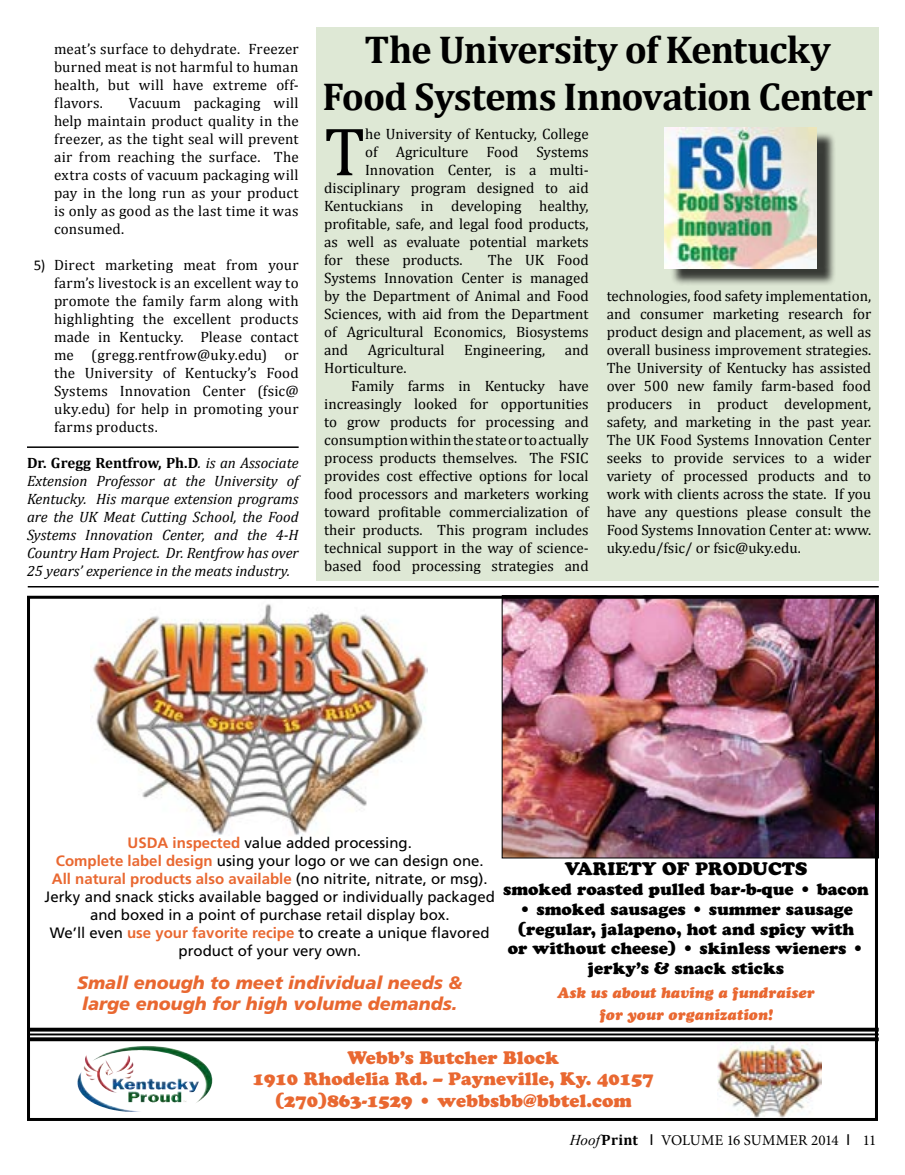
<style>
.page{position:relative;width:905px;height:1175px;background:#fff}
.page>*{position:absolute;margin:0;border:0;box-sizing:border-box;transform-origin:0 0}
.t1{font:69px "Cambria";color:#000}
.t2{font:700 39px/46.8px "Cambria";letter-spacing:-.025em;color:#000;text-align:center}
.t3{font:18px/21.6px "Cooper Black Std";color:#e96831;text-align:center}
.t4{font:italic 900 18px/21.6px "Frutiger";color:#e96831}
.t5{font:18px "Cooper Black Std";color:#000}
.t6{font:16.5px/19.8px "Cooper Black Std";color:#000;text-align:center}
.t7{font:15px/18px "Cambria";color:#000;text-align:justify}
.t8{font:15px/18px "Frutiger";color:#000;text-align:center}
.t9{font:italic 15px/18px "Cambria";color:#000;text-align:justify}
.t10{font:italic 15px/21.6px "Cooper Black Std";color:#e96831;text-align:center}
.t11{font:15px "Minion Pro";letter-spacing:-.005em;color:#000}
.s1{font-family:"Calibri"}
.s2{font-weight:700;font-style:normal}
.s3{font-weight:700;color:#e96831}
.s4{font-family:"Times New Roman";font-style:italic}
.s5{font-family:"Cambria";font-weight:700}
.s6{font-family:"Arial"}
</style>
<div class="page">
<div style="left:317px;top:27px;width:561px;height:553px;background:#dee8d5"></div>
<img style="left:90px;top:604px;width:337px;height:232px">
<img style="left:502px;top:595px;width:376px;height:261px">
<svg style="left:32px;top:1027px;width:842px;height:4px;background:#2e2e2e"></svg>
<hr style="left:28px;top:1033px;width:850px;height:2px;background:#000">
<svg style="left:32px;top:1037px;width:842px;height:4px;background:#171717"></svg>
<img style="left:93px;top:1046px;width:95px;height:15px">
<img style="left:717px;top:1042px;width:104px;height:74px">
<div style="left:28px;top:596px;width:850px;height:524px;border:3px solid #000"></div>
<hr style="left:28px;top:586px;width:850px;height:1px;background:#000">
<div style="left:670px;top:131px;width:165px;height:154px;background:#000;opacity:.75"></div>
<img style="left:664px;top:128px;width:152px;height:140px">
<hr style="left:27px;top:446px;width:271px;height:2px;background:#000">
<p class="t7" style="left:54px;top:40px;width:246px">meat’s surface to dehydrate. Freezer burned meat is not harmful to human health, but will have extreme off&shy;flavors.</p>
<p class="t7" style="left:54px;top:94px;width:246px;text-indent:75px">Vacuum packaging will help maintain product quality in the freezer, as the tight seal will prevent air from reaching the surface. The extra costs of vacuum packaging will pay in the long run as your product is only as good as the last time it was consumed.</p>
<p class="t7" style="left:54px;top:256px;width:246px;text-indent:-20px"><span class="s1">5)</span> Direct marketing meat from your farm’s livestock is an excellent way to promote the family farm along with highlighting the excellent products made in Kentucky. Please contact me (gregg.rentfrow@uky.edu) or the University of Kentucky’s Food Systems Innovation Center (fsic@ uky.edu) for help in promoting your farms products.</p>
<p class="t9" style="left:27px;top:453px;width:273px"><span class="s2">Dr. Gregg Rentfrow, Ph.D</span>. is an Associate Extension Professor at the University of Kentucky. His marque extension programs are the UK Meat Cutting School, the Food Systems Innovation Center, and the 4-H Country Ham Project. Dr. Rentfrow has over 25 years’ experience in the meats industry.</p>
<h2 class="t2" style="left:322px;top:25px;width:552px">The University of Kentucky<br>Food Systems Innovation Center</h2>
<h1 class="t1" style="left:324px;top:111px;width:42px">T</h1>
<p class="t7" style="left:365px;top:125px;width:225px">he University of Kentucky, College</p>
<p class="t7" style="left:365px;top:143px;width:225px">of Agriculture Food Systems</p>
<p class="t7" style="left:365px;top:161px;width:225px">Innovation Center, is a multi-</p>
<p class="t7" style="left:324px;top:179px;width:266px">disciplinary program designed to aid</p>
<p class="t7" style="left:324px;top:197px;width:266px">Kentuckians in developing healthy,</p>
<p class="t7" style="left:324px;top:215px;width:266px">profitable, safe, and legal food products,</p>
<p class="t7" style="left:324px;top:233px;width:266px">as well as evaluate potential markets</p>
<p class="t7" style="left:324px;top:251px;width:140px">for these products.</p>
<p class="t7" style="left:324px;top:251px;width:266px;text-indent:164px">The UK Food Systems Innovation Center is managed by the Department of Animal and Food Sciences, with aid from the Department of Agricultural Economics, Biosystems and</p>
<p class="t7" style="left:368px;top:341px;width:78px">Agricultural</p>
<p class="t7" style="left:464px;top:341px;width:82px">Engineering,</p>
<p class="t7" style="left:564px;top:341px;width:26px">and</p>
<p class="t7" style="left:324px;top:359px;width:84px">Horticulture.</p>
<p class="t7" style="left:351px;top:377px;width:239px">Family farms in Kentucky have</p>
<p class="t7" style="left:324px;top:395px;width:266px">increasingly looked for opportunities</p>
<p class="t7" style="left:324px;top:413px;width:266px">to grow products for processing and</p>
<p class="t7" style="left:324px;top:431px;width:266px">consumption within the state or to actually</p>
<p class="t7" style="left:324px;top:449px;width:266px">process products themselves. The FSIC</p>
<p class="t7" style="left:324px;top:467px;width:266px">provides cost effective options for local</p>
<p class="t7" style="left:324px;top:485px;width:266px">food processors and marketers working</p>
<p class="t7" style="left:324px;top:503px;width:266px">toward profitable commercialization of</p>
<p class="t7" style="left:324px;top:521px;width:266px">their products. This program includes</p>
<p class="t7" style="left:324px;top:539px;width:266px">technical support in the way of science-</p>
<p class="t7" style="left:324px;top:557px;width:266px">based food processing strategies and</p>
<p class="t7" style="left:606px;top:287px;width:266px">technologies, food safety implementation, and consumer marketing research for product design and placement, as well as overall business improvement strategies.<br>The University of Kentucky has assisted over 500 new family farm-based food producers in product development, safety, and marketing in the past year.<br>The UK Food Systems Innovation Center seeks to provide services to a wider variety of processed products and to work with clients across the state. If you have any questions please consult the Food Systems Innovation Center at: www. uky.edu/fsic/ or fsic@uky.edu.</p>
<p class="t8" style="left:45px;top:834px;width:452px"><span class="s3">USDA inspected</span> value added processing.<br><span class="s3">Complete label design</span> using your logo or we can design one.<br><span class="s3">All natural products also available</span> (no nitrite, nitrate, or msg).<br>Jerky and snack sticks available bagged or individually packaged and boxed in a point of purchase retail display box.<br>We’ll even <span class="s3">use your favorite recipe</span> to create a unique flavored product of your very own.</p>
<p class="t4" style="left:77px;top:971px;width:387px">Small enough to meet individual needs &amp; large enough for high volume demands.</p>
<p class="t5" style="left:564px;top:858px;width:244px">variety of products</p>
<p class="t6" style="left:503px;top:879px;width:367px">smoked roasted pulled bar-b-que • bacon</p>
<p class="t6" style="left:507px;top:899px;width:358px">• smoked sausages • summer sausage (regular, jalapeno, hot and spicy with or without cheese) • skinless wieners • jerky’s &amp; snack sticks</p>
<p class="t10" style="left:557px;top:982px;width:258px">Ask us about having a fundraiser for your organization!</p>
<p class="t3" style="left:253px;top:1046px;width:402px">Webb’s Butcher Block<br>1910 Rhodelia Rd. – Payneville, Ky. 40157 (270)863-1529 • webbsbb@bbtel.com</p>
<p class="t11" style="left:570px;top:1130px;width:308px"><span class="s4">Hoof</span><span class="s5">Print</span> <span class="s6">I</span> VOLUME 16 SUMMER 2014 <span class="s6">I</span> 11</p>
</div>
